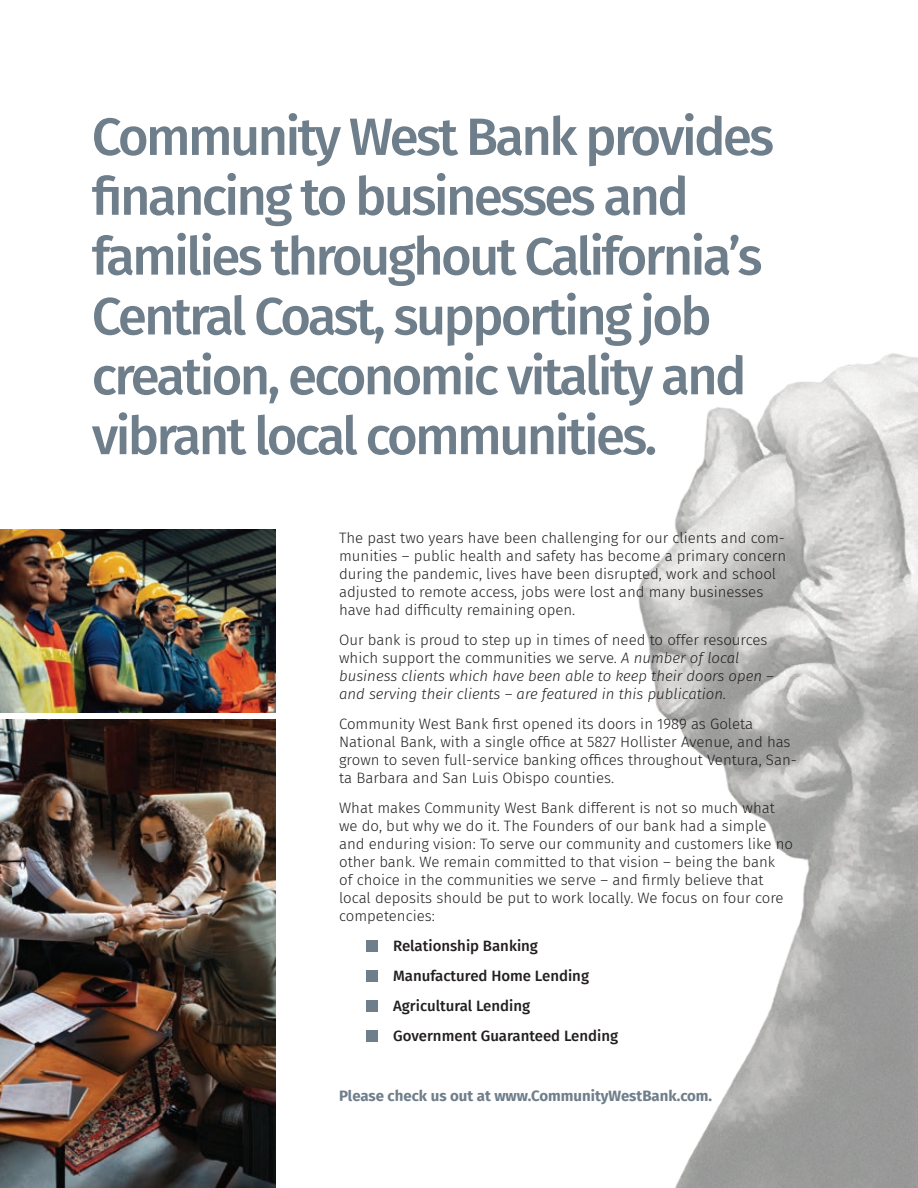
<style>
.page{position:relative;width:918px;height:1188px;background:#fff}
.page>*{position:absolute;margin:0;border:0;box-sizing:border-box;transform-origin:0 0}
.t1{font:500 52.5px/59.8px "Fira Sans";letter-spacing:-.05em;color:#6f7e8b}
.t2{font:300 15px/18px "Fira Sans";color:#231f20}
.t3{font:italic 300 15px/18px "Fira Sans";color:#231f20}
.t4{font:500 15px/30px "Fira Sans";color:#231f20}
.t5{font:700 15px "Fira Sans";color:#6f7e8b}
.s1{font-style:normal}
</style>
<div class="page">
<img style="left:638px;top:353px;width:280px;height:835px">
<div style="left:366px;top:940px;width:11px;height:11px;background:#6f7e8b"></div>
<div style="left:366px;top:970px;width:11px;height:11px;background:#6f7e8b"></div>
<div style="left:366px;top:1000px;width:11px;height:11px;background:#6f7e8b"></div>
<div style="left:366px;top:1030px;width:11px;height:11px;background:#6f7e8b"></div>
<img style="left:0;top:719px;width:275px;height:469px">
<img style="left:0;top:529px;width:275px;height:184px">
<h1 class="t1" style="left:92px;top:104px;width:684px">Community West Bank provides financing to businesses and families throughout California’s<br>Central Coast, supporting job creation, economic vitality and vibrant local communities.</h1>
<p class="t2" style="left:339px;top:529px;width:449px">The past two years have been challenging for our clients and com&shy;munities – public health and safety has become a primary concern during the pandemic, lives have been disrupted, work and school adjusted to remote access, jobs were lost and many businesses have had difficulty remaining open.</p>
<p class="t3" style="left:339px;top:631px;width:436px"><span class="s1">Our bank is proud to step up in times of need to offer resources which support the communities we serve.</span> A number of local business clients which have been able to keep their doors open – and serving their clients – are featured in this publication.</p>
<p class="t2" style="left:339px;top:715px;width:459px">Community West Bank first opened its doors in 1989 as Goleta National Bank, with a single office at 5827 Hollister Avenue, and has grown to seven full-service banking offices throughout Ventura, San&shy;ta Barbara and San Luis Obispo counties.</p>
<p class="t2" style="left:339px;top:799px;width:455px">What makes Community West Bank different is not so much what we do, but why we do it. The Founders of our bank had a simple and enduring vision: To serve our community and customers like no other bank. We remain committed to that vision – being the bank<br>of choice in the communities we serve – and firmly believe that local deposits should be put to work locally. We focus on four core competencies:</p>
<p class="t4" style="left:393px;top:930px;width:227px">Relationship Banking<br>Manufactured Home Lending<br>Agricultural Lending<br>Government Guaranteed Lending</p>
<p class="t5" style="left:339px;top:1083px;width:375px">Please check us out at www.CommunityWestBank.com.</p>
</div>
